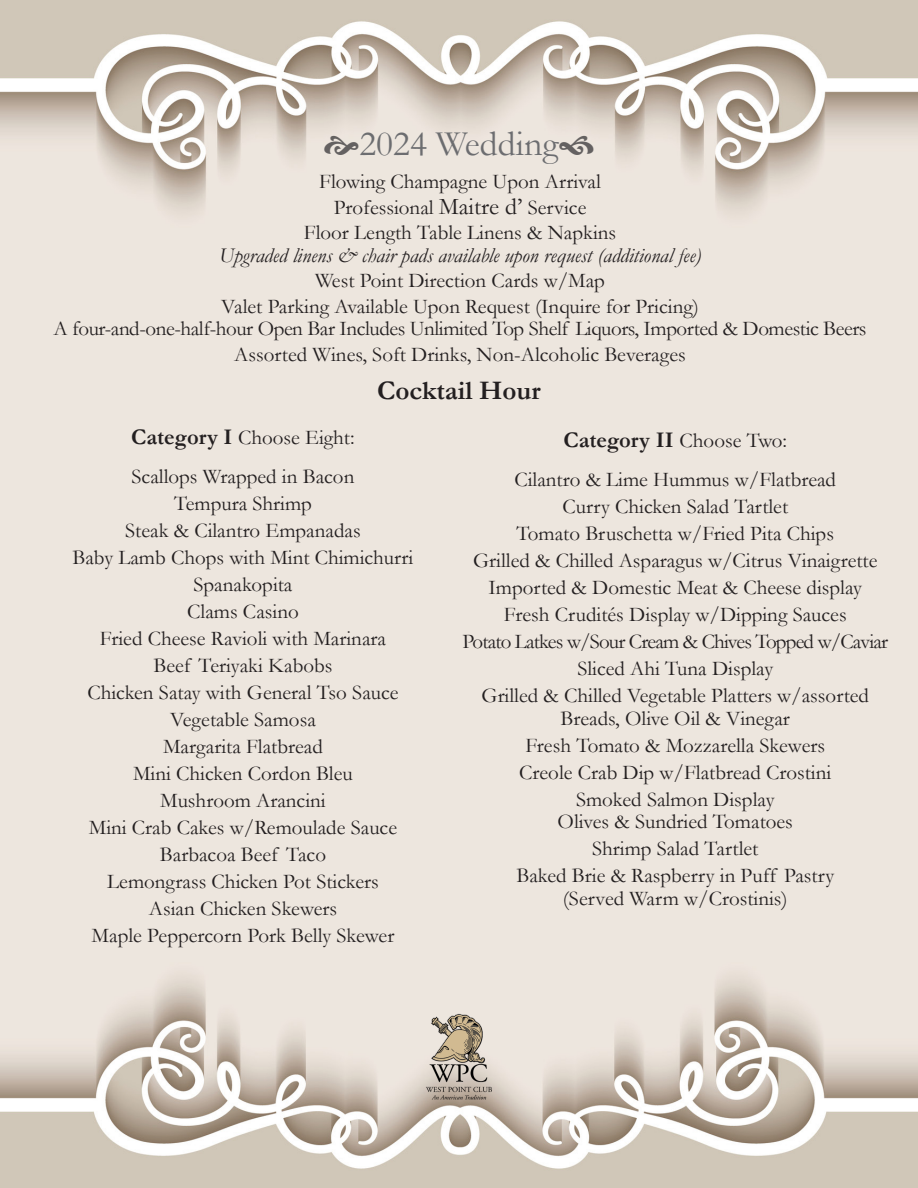
<style>
.page{position:relative;width:918px;height:1188px;background:#fff}
.page>*{position:absolute;margin:0;border:0;box-sizing:border-box;transform-origin:0 0}
.t1{font:36px "Garamond";color:#6c6d70}
.t2{font:700 27px "Garamond";color:#231f20}
.t3{font:700 22.5px "Garamond";color:#231f20}
.t4{font:21px/27px "Garamond";color:#231f20;text-align:center}
.t5{font:21px/25.5px "Garamond";letter-spacing:-.02em;color:#231f20;text-align:center}
.s1{font-size:24px}
.s2{font-style:italic}
.s3{font-weight:700;font-size:22.5px}
.s4{font-weight:400;font-size:21px}
</style>
<div class="page">
<div style="left:0;top:214px;width:918px;height:760px;background:#ede6de"></div>
<img style="left:0;top:0;width:918px;height:214px">
<img style="left:0;top:974px;width:918px;height:214px">
<img style="left:415px;top:1003px;width:88px;height:103px">
<svg style="left:324px;top:135px;width:34px;height:20px"></svg>
<svg style="left:560px;top:135px;width:34px;height:20px"></svg>
<p class="t1" style="left:359px;top:119px;width:201px">2024 Wedding</p>
<p class="t4" style="left:304px;top:168px;width:314px;line-height:25.7px">Flowing Champagne Upon Arrival<br>Professional <span class="s1">Maitre d’</span> Service<br>Floor Length Table Linens &amp; Napkins</p>
<p class="t4" style="left:219px;top:242px;width:484px;line-height:25.5px"><span class="s2">Upgraded linens &amp; chair pads available upon request (additional fee)<br></span>West Point Direction Cards w/Map<br>Valet Parking Available Upon Request (Inquire for Pricing)</p>
<p class="t5" style="left:53px;top:315px;width:815px">A four-and-one-half-hour Open Bar Includes Unlimited Top Shelf Liquors, Imported &amp; Domestic Beers<br>Assorted Wines, Soft Drinks, Non-Alcoholic Beverages</p>
<p class="t2" style="left:377px;top:373px;width:165px">Cocktail Hour</p>
<p class="t4" style="left:131px;top:423px;width:225px"><span class="s3">Category I</span> Choose Eight:</p>
<p class="t4" style="left:73px;top:462px;width:342px">Scallops Wrapped in Bacon<br>Tempura Shrimp<br>Steak &amp; Cilantro Empanadas<br>Baby Lamb Chops with Mint Chimichurri<br>Spanakopita<br>Clams Casino<br>Fried Cheese Ravioli with Marinara<br>Beef Teriyaki Kabobs<br>Chicken Satay with General Tso Sauce<br>Vegetable Samosa<br>Margarita Flatbread<br>Mini Chicken Cordon Bleu<br>Mushroom Arancini<br>Mini Crab Cakes w/Remoulade Sauce<br>Barbacoa Beef Taco<br>Lemongrass Chicken Pot Stickers<br>Asian Chicken Skewers<br>Maple Peppercorn Pork Belly Skewer</p>
<p class="t3" style="left:563px;top:425px;width:225px">Category II <span class="s4">Choose Two:</span></p>
<p class="t4" style="left:462px;top:465px;width:427px">Cilantro &amp; Lime Hummus w/Flatbread<br>Curry Chicken Salad Tartlet<br>Tomato Bruschetta w/Fried Pita Chips<br>Grilled &amp; Chilled Asparagus w/Citrus Vinaigrette Imported &amp; Domestic Meat &amp; Cheese display<br>Fresh Crudités Display w/Dipping Sauces<br>Potato Latkes w/Sour Cream &amp; Chives Topped w/Caviar Sliced Ahi Tuna Display<br>Grilled &amp; Chilled Vegetable Platters w/assorted</p>
<p class="t4" style="left:519px;top:704px;width:314px">Breads, Olive Oil &amp; Vinegar<br>Fresh Tomato &amp; Mozzarella Skewers<br>Creole Crab Dip w/Flatbread Crostini<br>Smoked Salmon Display</p>
<p class="t4" style="left:516px;top:807px;width:319px">Olives &amp; Sundried Tomatoes<br>Shrimp Salad Tartlet<br>Baked Brie &amp; Raspberry in Puff Pastry</p>
<p class="t4" style="left:563px;top:884px;width:226px">(Served Warm w/Crostinis)</p>
</div>
